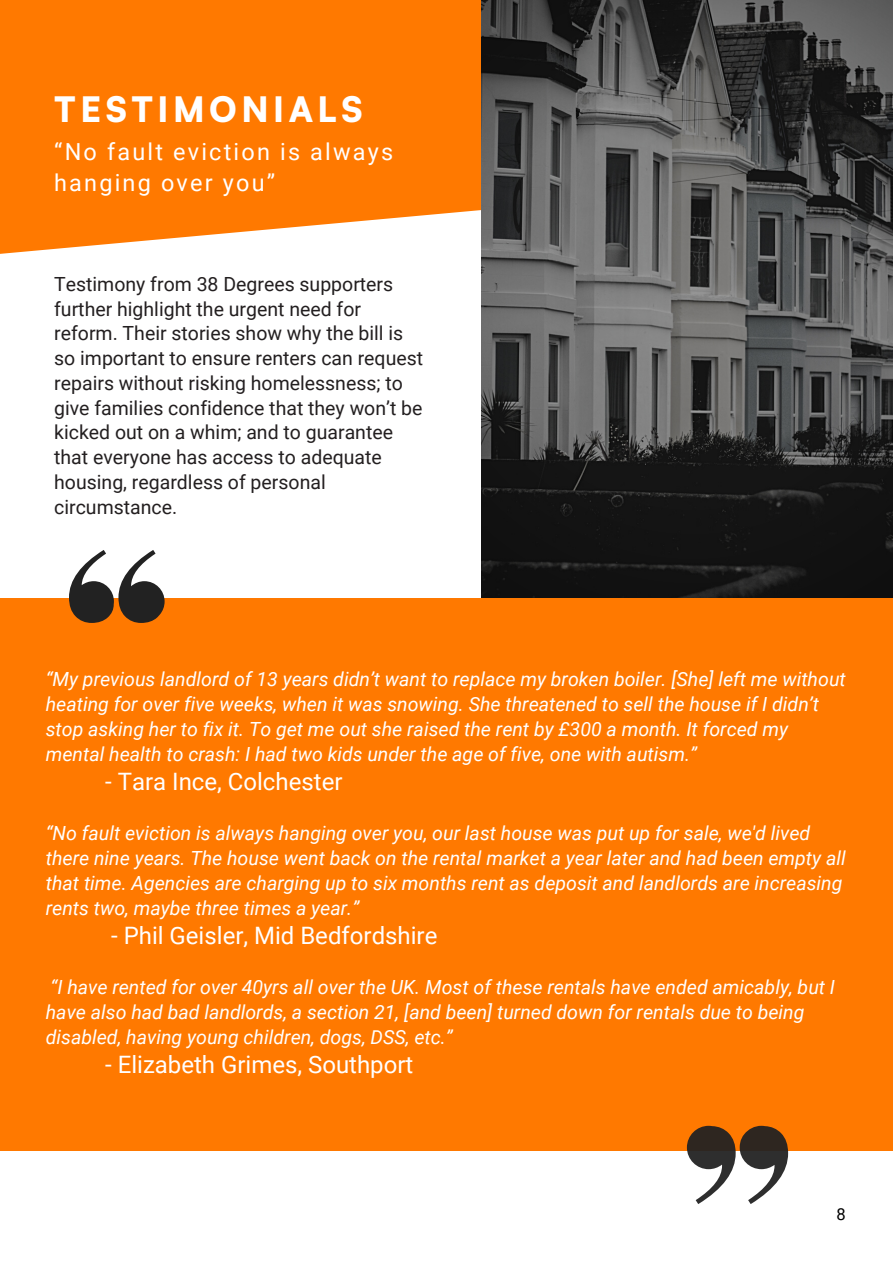
<style>
.page{position:relative;width:893px;height:1264px;background:#fff}
.page>*{position:absolute;margin:0;border:0;box-sizing:border-box;transform-origin:0 0}
.t1{font:900 34.65px "Satoshi";letter-spacing:.13em;color:#fff}
.t2{font:24px "Roboto";color:#fff}
.t3{font:23.4px/30.3px "Roboto";letter-spacing:.095em;color:#fff}
.t4{font:italic 19.5px/24.8px "Roboto";color:#fff}
.t5{font:19.5px/24.8px "Roboto";color:#231f20}
.t6{font:16.5px "Roboto";color:#000}
</style>
<div class="page">
<svg style="left:0;top:0;width:481px;height:254px;background:#ff8416"></svg>
<svg style="left:481px;top:0;width:411px;height:598px;background:#434343"></svg>
<div style="left:0;top:598px;width:892px;height:552px;background:#ff7900"></div>
<svg style="left:69px;top:550px;width:96px;height:73px"></svg>
<svg style="left:686px;top:1125px;width:102px;height:79px"></svg>
<p class="t1" style="left:54px;top:87px;width:310px">TESTIMONIALS</p>
<p class="t3" style="left:54px;top:137px;width:340px">“No fault eviction is always hanging over you”</p>
<p class="t5" style="left:54px;top:272px;width:370px">Testimony from 38 Degrees supporters further highlight the urgent need for reform. Their stories show why the bill is so important to ensure renters can request repairs without risking homelessness; to give families confidence that they won’t be kicked out on a whim; and to guarantee that everyone has access to adequate housing, regardless of personal circumstance.</p>
<p class="t4" style="left:46px;top:667px;width:801px">“My previous landlord of 13 years didn’t want to replace my broken boiler. [She] left me without heating for over five weeks, when it was snowing. She threatened to sell the house if I didn’t stop asking her to fix it. To get me out she raised the rent by £300 a month. It forced my mental health to crash: I had two kids under the age of five, one with autism.”</p>
<p class="t2" style="left:105px;top:767px;width:239px">- Tara Ince, Colchester</p>
<p class="t4" style="left:46px;top:821px;width:801px">“No fault eviction is always hanging over you, our last house was put up for sale, we'd lived there nine years. The house went back on the rental market a year later and had been empty all that time. Agencies are charging up to six months rent as deposit and landlords are increasing rents two, maybe three times a year.”</p>
<p class="t2" style="left:111px;top:921px;width:328px">- Phil Geisler, Mid Bedfordshire</p>
<p class="t4" style="left:46px;top:975px;width:790px">“I have rented for over 40yrs all over the UK. Most of these rentals have ended amicably, but I have also had bad landlords, a section 21, [and been] turned down for rentals due to being disabled, having young children, dogs, DSS, etc.”</p>
<p class="t2" style="left:105px;top:1050px;width:310px">- Elizabeth Grimes, Southport</p>
<p class="t6" style="left:836px;top:1204px;width:11px">8</p>
</div>
